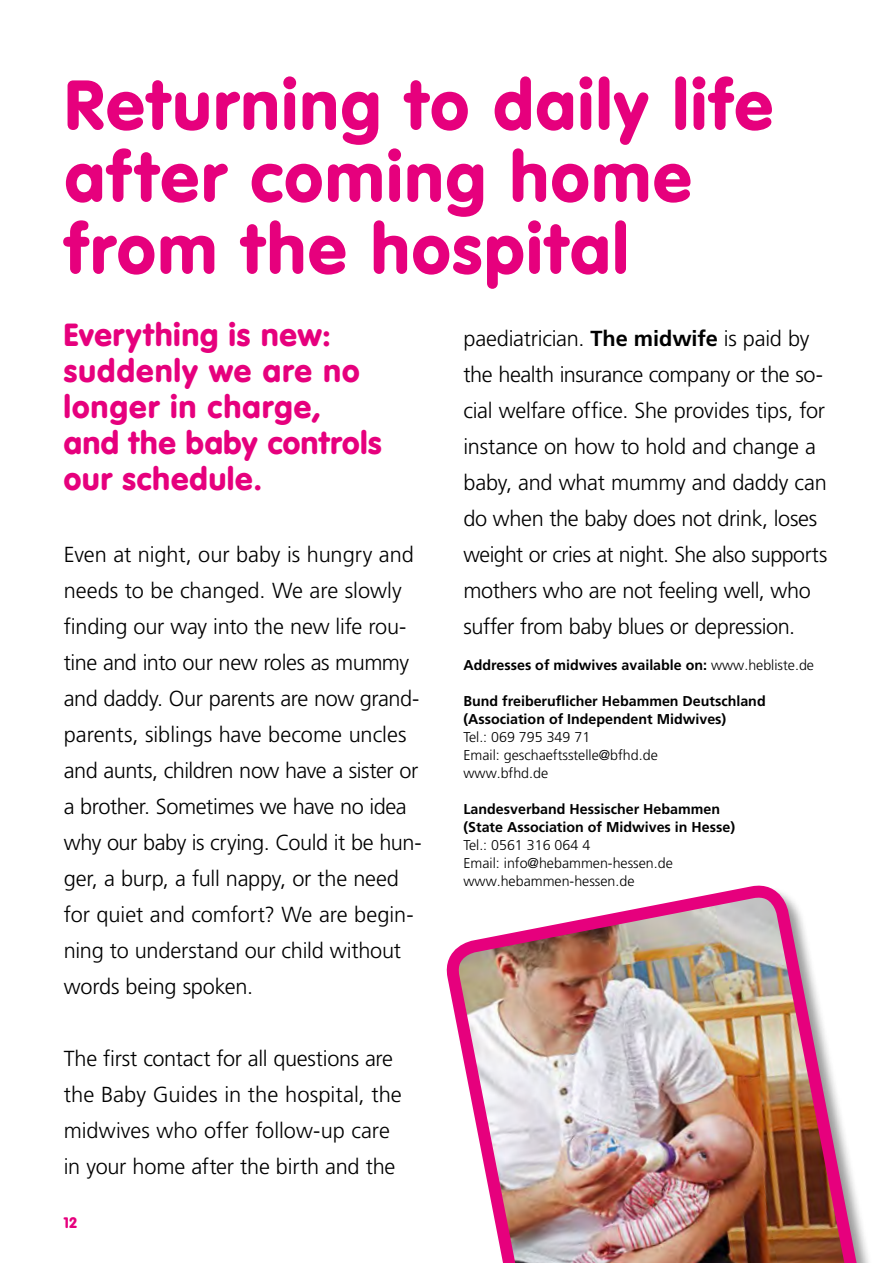
<style>
.page{position:relative;width:893px;height:1263px;background:#fff}
.page>*{position:absolute;margin:0;border:0;box-sizing:border-box;transform-origin:0 0}
.t1{font:900 69px/72px "VAG Rounded LT Pro";letter-spacing:.035em;color:#e6007d}
.t2{font:900 31.5px/36px "VAG Rounded LT Pro";letter-spacing:.035em;color:#e6007d}
.t3{font:300 21.75px/36px "Frutiger LT Pro";letter-spacing:-.015em;color:#000}
.t4{font:900 15px "VAG Rounded LT Pro";color:#e6007d}
.t5{font:700 14.25px/18px "Frutiger LT Pro";color:#000}
.t6{font:300 14.25px/18px "Frutiger LT Pro";color:#000}
.s1{font-weight:700}
.s2{font-weight:300}
</style>
<div class="page">
<img style="left:449px;top:885px;width:411px;height:378px">
<h1 class="t1" style="left:65px;top:69px;width:710px">Returning to daily life after coming home from the hospital</h1>
<h2 class="t2" style="left:64px;top:316px;width:319px">Everything is new: suddenly we are no longer in charge, and the baby controls our schedule.</h2>
<p class="t3" style="left:463px;top:320px;width:365px">paediatrician. <span class="s1">The midwife</span> is paid by the health insurance company or the so&shy;cial welfare office. She provides tips, for instance on how to hold and change a baby, and what mummy and daddy can do when the baby does not drink, loses weight or cries at night. She also supports mothers who are not feeling well, who suffer from baby blues or depression.</p>
<p class="t5" style="left:463px;top:656px;width:352px">Addresses of midwives available on: <span class="s2">www.hebliste.de</span></p>
<p class="t5" style="left:463px;top:692px;width:304px">Bund freiberuflicher Hebammen Deutschland (Association of Independent Midwives)</p>
<p class="t6" style="left:463px;top:728px;width:196px">Tel.: 069 795 349 71<br>Email: geschaeftsstelle@bfhd.de www.bfhd.de</p>
<p class="t5" style="left:463px;top:800px;width:273px">Landesverband Hessischer Hebammen (State Association of Midwives in Hesse)</p>
<p class="t6" style="left:463px;top:836px;width:211px">Tel.: 0561 316 064 4<br>Email: info@hebammen-hessen.de www.hebammen-hessen.de</p>
<p class="t3" style="left:64px;top:536px;width:359px">Even at night, our baby is hungry and needs to be changed. We are slowly finding our way into the new life rou&shy;tine and into our new roles as mummy and daddy. Our parents are now grand&shy;parents, siblings have become uncles and aunts, children now have a sister or a brother. Sometimes we have no idea why our baby is crying. Could it be hun&shy;ger, a burp, a full nappy, or the need for quiet and comfort? We are begin&shy;ning to understand our child without words being spoken.</p>
<p class="t3" style="left:64px;top:1040px;width:340px">The first contact for all questions are the Baby Guides in the hospital, the midwives who offer follow-up care in your home after the birth and the</p>
<p class="t4" style="left:64px;top:1213px;width:15px">12</p>
</div>
